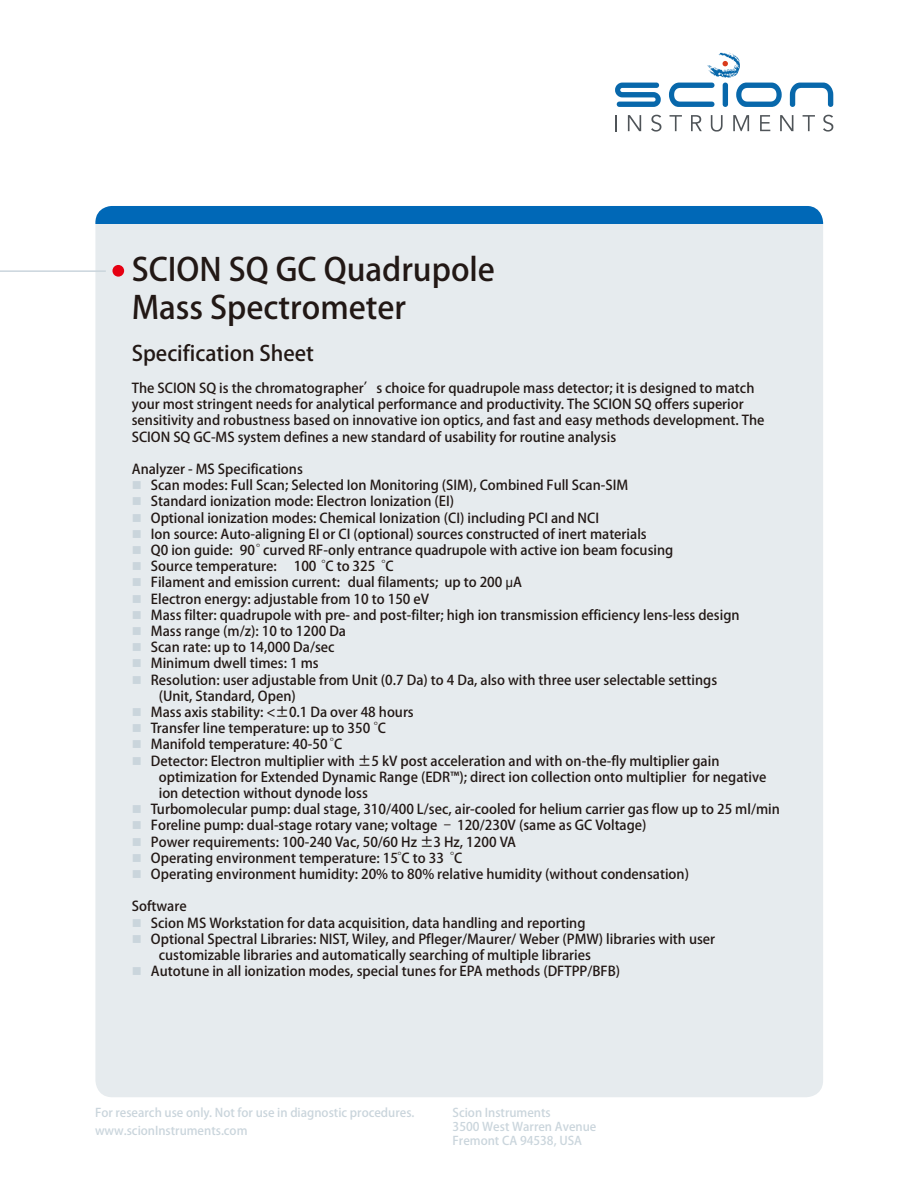
<style>
.page{position:relative;width:918px;height:1188px;background:#fff}
.page>*{position:absolute;margin:0;border:0;box-sizing:border-box;transform-origin:0 0}
.t1{font:31.5px/37.8px "Univers Bold G Bpc EUC H";color:#221815}
.t2{font:21px "Univers Bold G Bpc EUC H";color:#221815}
.t3{font:13.5px/16.2px "Univers Light G Bpc EUC H";color:#221815}
.t4{font:13.5px "Univers Bold G Bpc EUC H";color:#221815}
.t5{font:12px/14.4px "Univers Condensed Light G Bpc EUC H";color:#cad5dc}
.t6{font:12px "Univers Bold G Bpc EUC H";color:#cad5dc}
.s1{color:#cad5dc}
.s2{font-family:"Univers Condensed Light G Bpc EUC H"}
.s3{font-family:"Arial"}
</style>
<div class="page">
<div style="left:95px;top:206px;width:728px;height:891px;background:#e6ebee;border-radius:17px"></div>
<div style="left:95px;top:206px;width:728px;height:17px;background:#0068b7"></div>
<div style="left:112px;top:265px;width:12px;height:12px;background:#e60012;border-radius:50%"></div>
<hr style="left:0;top:270px;width:106px;height:2px;background:#cad5dc">
<svg style="left:615px;top:115px;width:2px;height:16px"></svg>
<svg style="left:628px;top:115px;width:13px;height:16px"></svg>
<svg style="left:651px;top:115px;width:10px;height:17px"></svg>
<svg style="left:670px;top:115px;width:12px;height:16px"></svg>
<svg style="left:691px;top:115px;width:11px;height:16px"></svg>
<svg style="left:711px;top:115px;width:12px;height:17px"></svg>
<svg style="left:733px;top:115px;width:16px;height:16px"></svg>
<svg style="left:760px;top:115px;width:10px;height:16px"></svg>
<svg style="left:780px;top:115px;width:13px;height:16px"></svg>
<svg style="left:803px;top:115px;width:12px;height:16px"></svg>
<svg style="left:823px;top:115px;width:10px;height:17px"></svg>
<svg style="left:615px;top:83px;width:46px;height:24px"></svg>
<svg style="left:669px;top:52px;width:113px;height:55px"></svg>
<svg style="left:790px;top:83px;width:43px;height:24px"></svg>
<h1 class="t1" style="left:132px;top:252px;width:365px">SCION SQ GC Quadrupole<br>Mass Spectrometer</h1>
<h2 class="t2" style="left:132px;top:340px;width:184px">Specification Sheet</h2>
<p class="t3" style="left:132px;top:380px;width:634px">The SCION SQ is the chromatographer’s choice for quadrupole mass detector; it is designed to match your most stringent needs for analytical performance and productivity. The SCION SQ offers superior sensitivity and robustness based on innovative ion optics, and fast and easy methods development. The SCION SQ GC-MS system defines a new standard of usability for routine analysis</p>
<p class="t4" style="left:132px;top:461px;width:173px">Analyzer - MS Specifications</p>
<p class="t3" style="left:132px;top:478px;width:498px"><span class="s1">■</span> Scan modes: Full Scan; Selected Ion Monitoring (SIM), Combined Full Scan-SIM</p>
<p class="t3" style="left:132px;top:494px;width:324px"><span class="s1">■</span> Standard ionization mode: Electron Ionization (EI)</p>
<p class="t3" style="left:132px;top:510px;width:469px"><span class="s1">■</span> Optional ionization modes: Chemical Ionization (CI) including PCI and NCI</p>
<p class="t3" style="left:132px;top:526px;width:517px"><span class="s1">■</span> Ion source: Auto-aligning EI or CI (optional) sources constructed of inert materials</p>
<p class="t3" style="left:132px;top:542px;width:543px"><span class="s1">■</span> Q0 ion guide: 90<span class="s2">°</span>curved RF-only entrance quadrupole with active ion beam focusing</p>
<p class="t3" style="left:132px;top:559px;width:147px"><span class="s1">■</span> Source temperature:</p>
<p class="t3" style="left:294px;top:559px;width:102px">100 <span class="s2">°</span>C to 325 <span class="s2">°</span>C</p>
<p class="t3" style="left:132px;top:575px;width:392px"><span class="s1">■</span> Filament and emission current: dual filaments; up to 200 <span class="s3">μ</span>A</p>
<p class="t3" style="left:132px;top:591px;width:299px"><span class="s1">■</span> Electron energy: adjustable from 10 to 150 eV</p>
<p class="t3" style="left:132px;top:607px;width:609px"><span class="s1">■</span> Mass filter: quadrupole with pre- and post-filter; high ion transmission efficiency lens-less design</p>
<p class="t3" style="left:132px;top:623px;width:216px"><span class="s1">■</span> Mass range (m/z): 10 to 1200 Da</p>
<p class="t3" style="left:132px;top:640px;width:204px"><span class="s1">■</span> Scan rate: up to 14,000 Da/sec</p>
<p class="t3" style="left:132px;top:656px;width:188px"><span class="s1">■</span> Minimum dwell times: 1 ms</p>
<p class="t3" style="left:159px;top:672px;width:560px;text-indent:-27px"><span class="s1">■</span> Resolution: user adjustable from Unit (0.7 Da) to 4 Da, also with three user selectable settings (Unit, Standard, Open)</p>
<p class="t3" style="left:132px;top:704px;width:284px"><span class="s1">■</span> Mass axis stability: &lt;±0.1 Da over 48 hours</p>
<p class="t3" style="left:132px;top:721px;width:256px"><span class="s1">■</span> Transfer line temperature: up to 350 <span class="s2">°</span>C</p>
<p class="t3" style="left:132px;top:737px;width:212px"><span class="s1">■</span> Manifold temperature: 40-50 <span class="s2">°</span>C</p>
<p class="t3" style="left:159px;top:753px;width:609px;text-indent:-27px"><span class="s1">■</span> Detector: Electron multiplier with ±5 kV post acceleration and with on-the-fly multiplier gain optimization for Extended Dynamic Range (EDR™); direct ion collection onto multiplier for negative ion detection without dynode loss</p>
<p class="t3" style="left:132px;top:802px;width:650px"><span class="s1">■</span> Turbomolecular pump: dual stage, 310/400 L/sec, air-cooled for helium carrier gas flow up to 25 ml/min</p>
<p class="t3" style="left:132px;top:818px;width:516px"><span class="s1">■</span> Foreline pump: dual-stage rotary vane; voltage – 120/230V (same as GC Voltage)</p>
<p class="t3" style="left:132px;top:834px;width:386px"><span class="s1">■</span> Power requirements: 100-240 Vac, 50/60 Hz ±3 Hz, 1200 VA</p>
<p class="t3" style="left:132px;top:850px;width:332px"><span class="s1">■</span> Operating environment temperature: 15 <span class="s2">°</span>C to 33 <span class="s2">°</span>C</p>
<p class="t3" style="left:132px;top:866px;width:559px"><span class="s1">■</span> Operating environment humidity: 20% to 80% relative humidity (without condensation)</p>
<p class="t4" style="left:132px;top:898px;width:56px">Software</p>
<p class="t3" style="left:132px;top:915px;width:455px"><span class="s1">■</span> Scion MS Workstation for data acquisition, data handling and reporting</p>
<p class="t3" style="left:159px;top:931px;width:558px;text-indent:-27px"><span class="s1">■</span> Optional Spectral Libraries: NIST, Wiley, and Pfleger/Maurer/ Weber (PMW) libraries with user customizable libraries and automatically searching of multiple libraries</p>
<p class="t3" style="left:132px;top:964px;width:490px"><span class="s1">■</span> Autotune in all ionization modes, special tunes for EPA methods (DFTPP/BFB)</p>
<p class="t5" style="left:95px;top:1105px;width:321px">For research use only. Not for use in diagnostic procedures.</p>
<p class="t6" style="left:95px;top:1123px;width:154px">www.scionInstruments.com</p>
<p class="t6" style="left:453px;top:1105px;width:100px">Scion Instruments</p>
<p class="t5" style="left:453px;top:1120px;width:145px">3500 West Warren Avenue<br>Fremont CA 94538, USA</p>
</div>
